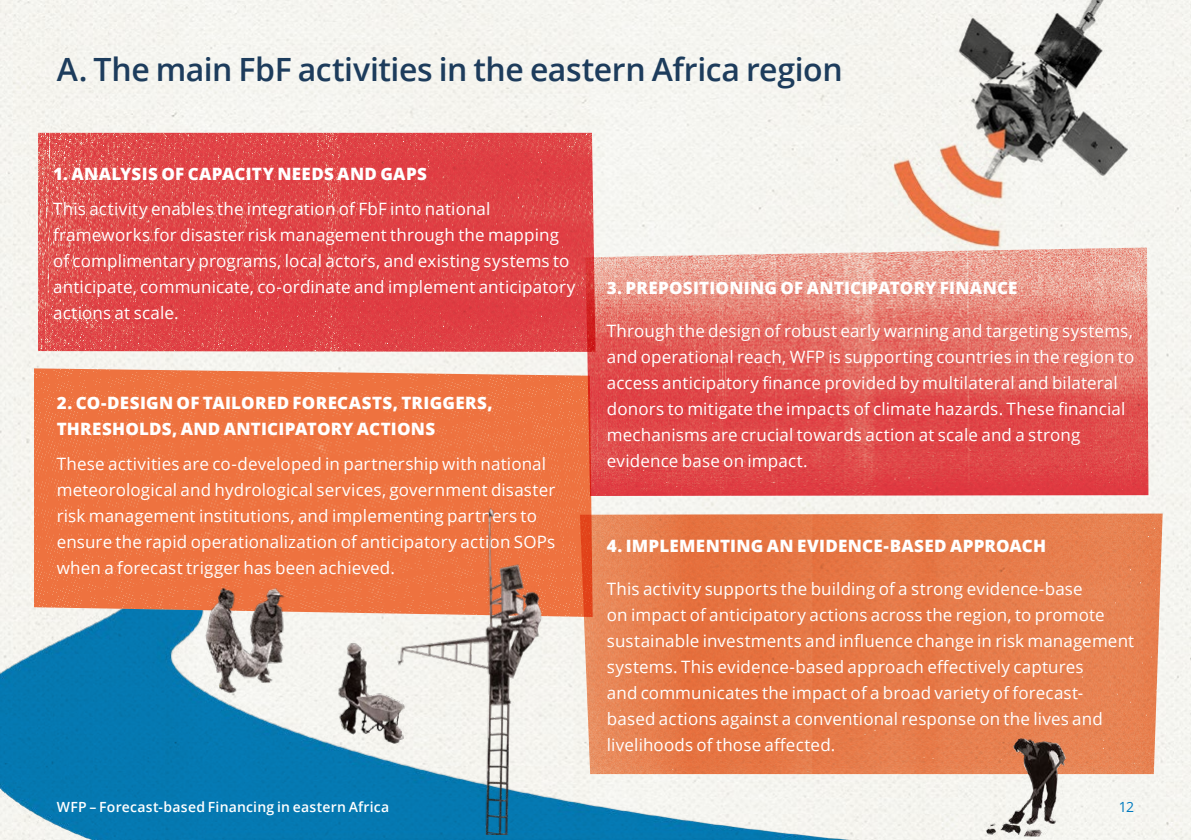
<style>
.page{position:relative;width:1191px;height:840px;background:#fff}
.page>*{position:absolute;margin:0;border:0;box-sizing:border-box;transform-origin:0 0}
.t1{font:600 32px "Open Sans";letter-spacing:-.015em;color:#1d3c5c}
.t2{font:17px/26px "Open Sans";letter-spacing:.01em;color:#fff}
.t3{font:800 17px/26px "Open Sans";letter-spacing:.015em;color:#fff}
.t4{font:600 14px "Open Sans";letter-spacing:.02em;color:#fff}
.t5{font:14px "Open Sans";color:#007abf}
</style>
<div class="page">
<img style="left:0;top:0;width:1191px;height:839px">
<img style="left:34px;top:368px;width:558px;height:248px">
<img style="left:38px;top:133px;width:557px;height:218px">
<img style="left:580px;top:513px;width:582px;height:260px">
<img style="left:585px;top:247px;width:563px;height:248px">
<img style="left:882px;top:0;width:280px;height:255px">
<img style="left:245px;top:468px;width:312px;height:365px">
<img style="left:161px;top:510px;width:288px;height:329px">
<img style="left:971px;top:726px;width:107px;height:113px">
<h1 class="t1" style="left:57px;top:48px;width:787px">A. The main FbF activities in the eastern Africa region</h1>
<p class="t3" style="left:53px;top:160px;width:375px">1. ANALYSIS OF CAPACITY NEEDS AND GAPS</p>
<p class="t2" style="left:53px;top:195px;width:524px">This activity enables the integration of FbF into national frameworks for disaster risk management through the mapping of complimentary programs, local actors, and existing systems to anticipate, communicate, co-ordinate and implement anticipatory actions at scale.</p>
<p class="t3" style="left:57px;top:389px;width:437px">2. CO-DESIGN OF TAILORED FORECASTS, TRIGGERS,<br>THRESHOLDS, AND ANTICIPATORY ACTIONS</p>
<p class="t2" style="left:57px;top:450px;width:500px">These activities are co-developed in partnership with national meteorological and hydrological services, government disaster risk management institutions, and implementing partners to ensure the rapid operationalization of anticipatory action SOPs when a forecast trigger has been achieved.</p>
<p class="t3" style="left:607px;top:274px;width:412px">3. PREPOSITIONING OF ANTICIPATORY FINANCE</p>
<p class="t2" style="left:607px;top:317px;width:529px">Through the design of robust early warning and targeting systems, and operational reach, WFP is supporting countries in the region to access anticipatory finance provided by multilateral and bilateral donors to mitigate the impacts of climate hazards. These financial mechanisms are crucial towards action at scale and a strong evidence base on impact.</p>
<p class="t3" style="left:607px;top:531px;width:441px">4. IMPLEMENTING AN EVIDENCE-BASED APPROACH</p>
<p class="t2" style="left:607px;top:574px;width:529px">This activity supports the building of a strong evidence-base<br>on impact of anticipatory actions across the region, to promote sustainable investments and influence change in risk management systems. This evidence-based approach effectively captures<br>and communicates the impact of a broad variety of forecast&shy;based actions against a conventional response on the lives and livelihoods of those affected.</p>
<p class="t4" style="left:57px;top:796px;width:334px">WFP – Forecast-based Financing in eastern Africa</p>
<p class="t5" style="left:1119px;top:796px;width:17px">12</p>
</div>
